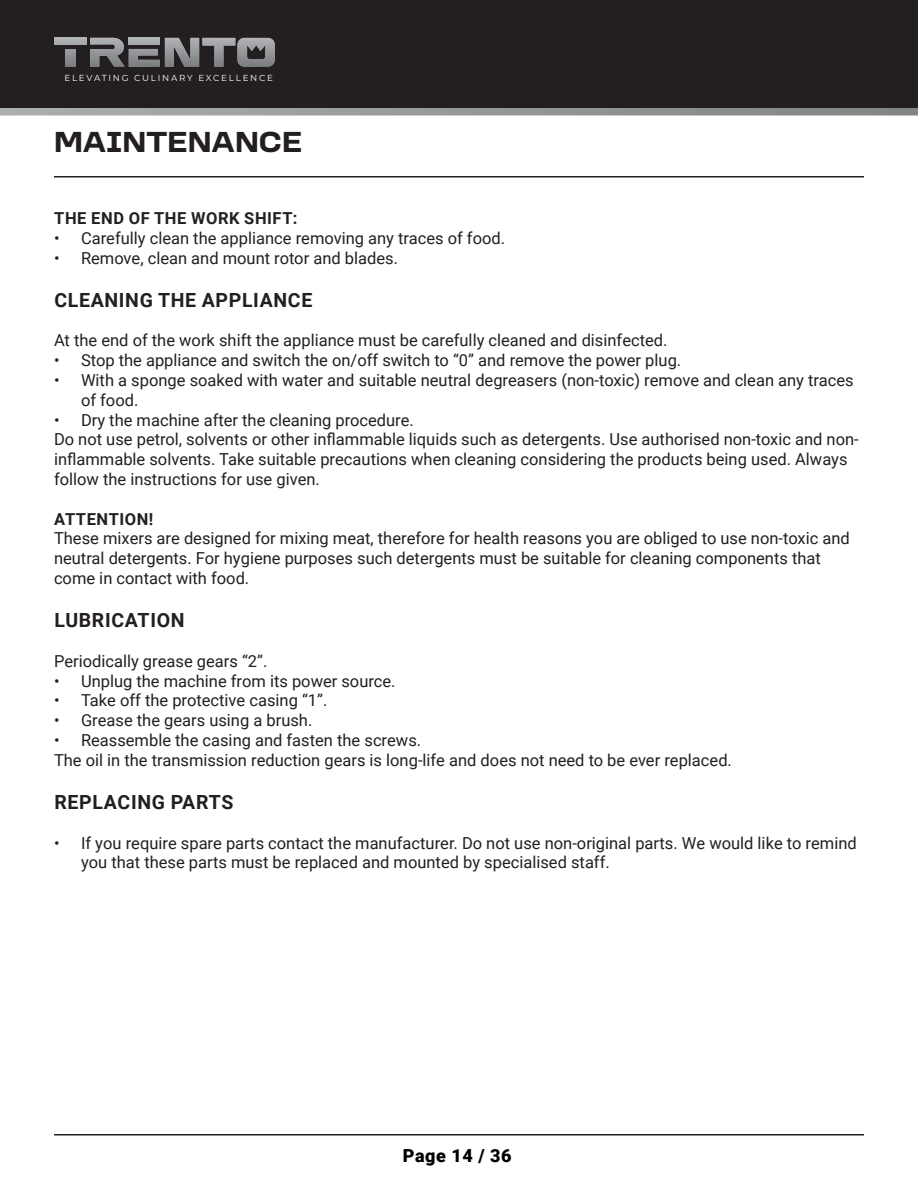
<style>
.page{position:relative;width:918px;height:1188px;background:#fff}
.page>*{position:absolute;margin:0;border:0;box-sizing:border-box;transform-origin:0 0}
.t1{font:700 30px "Loos Wide";color:#231f20}
.t2{font:700 19.5px "Roboto";letter-spacing:.035em;color:#231f20}
.t3{font:900 18px "Roboto";letter-spacing:.03em;color:#000}
.t4{font:16.5px/19.8px "Roboto";color:#231f20}
.t5{font:700 16.5px "Roboto";letter-spacing:.035em;color:#231f20}
.t6{font:8.7px "Montserrat";letter-spacing:.2em;color:#fff}
</style>
<div class="page">
<div style="left:0;top:0;width:918px;height:108px;background:#231f20"></div>
<div style="left:54px;top:38px;width:33px;height:6px;background:#acadb1"></div>
<svg style="left:66px;top:49px;width:9px;height:18px"></svg>
<svg style="left:90px;top:38px;width:185px;height:29px"></svg>
<svg style="left:0;top:108px;width:918px;height:8px;background:#9d9ea1"></svg>
<hr style="left:54px;top:1134px;width:810px;height:2px;background:#231f20">
<hr style="left:54px;top:176px;width:810px;height:2px;background:#231f20">
<p class="t6" style="left:64px;top:72px;width:210px">ELEVATING CULINARY EXCELLENCE</p>
<p class="t1" style="left:54px;top:120px;width:250px">MAINTENANCE</p>
<p class="t5" style="left:54px;top:207px;width:245px">THE END OF THE WORK SHIFT:</p>
<p class="t4" style="left:54px;top:227px;width:453px">• Carefully clean the appliance removing any traces of food.</p>
<p class="t4" style="left:54px;top:247px;width:346px">• Remove, clean and mount rotor and blades.</p>
<p class="t2" style="left:54px;top:286px;width:260px">CLEANING THE APPLIANCE</p>
<p class="t4" style="left:54px;top:330px;width:615px">At the end of the work shift the appliance must be carefully cleaned and disinfected.</p>
<p class="t4" style="left:54px;top:350px;width:629px">• Stop the appliance and switch the on/off switch to “0” and remove the power plug.</p>
<p class="t4" style="left:81px;top:370px;width:774px;text-indent:-27px">• With a sponge soaked with water and suitable neutral degreasers (non-toxic) remove and clean any traces of food.</p>
<p class="t4" style="left:54px;top:409px;width:361px">• Dry the machine after the cleaning procedure.</p>
<p class="t4" style="left:54px;top:429px;width:806px">Do not use petrol, solvents or other inflammable liquids such as detergents. Use authorised non-toxic and non&shy;inflammable solvents. Take suitable precautions when cleaning considering the products being used. Always follow the instructions for use given.</p>
<p class="t5" style="left:54px;top:507px;width:101px">ATTENTION!</p>
<p class="t4" style="left:54px;top:528px;width:797px">These mixers are designed for mixing meat, therefore for health reasons you are obliged to use non-toxic and neutral detergents. For hygiene purposes such detergents must be suitable for cleaning components that come in contact with food.</p>
<p class="t2" style="left:54px;top:607px;width:132px">LUBRICATION</p>
<p class="t4" style="left:54px;top:650px;width:215px">Periodically grease gears “2”.</p>
<p class="t4" style="left:54px;top:670px;width:343px">• Unplug the machine from its power source.</p>
<p class="t4" style="left:54px;top:690px;width:275px">• Take off the protective casing “1”.</p>
<p class="t4" style="left:54px;top:710px;width:260px">• Grease the gears using a brush.</p>
<p class="t4" style="left:54px;top:730px;width:369px">• Reassemble the casing and fasten the screws.</p>
<p class="t4" style="left:54px;top:749px;width:679px">The oil in the transmission reduction gears is long-life and does not need to be ever replaced.</p>
<p class="t2" style="left:54px;top:788px;width:180px">REPLACING PARTS</p>
<p class="t4" style="left:81px;top:832px;width:777px;text-indent:-27px">• If you require spare parts contact the manufacturer. Do not use non-original parts. We would like to remind you that these parts must be replaced and mounted by specialised staff.</p>
<p class="t3" style="left:403px;top:1143px;width:110px">Page 14 / 36</p>
</div>
